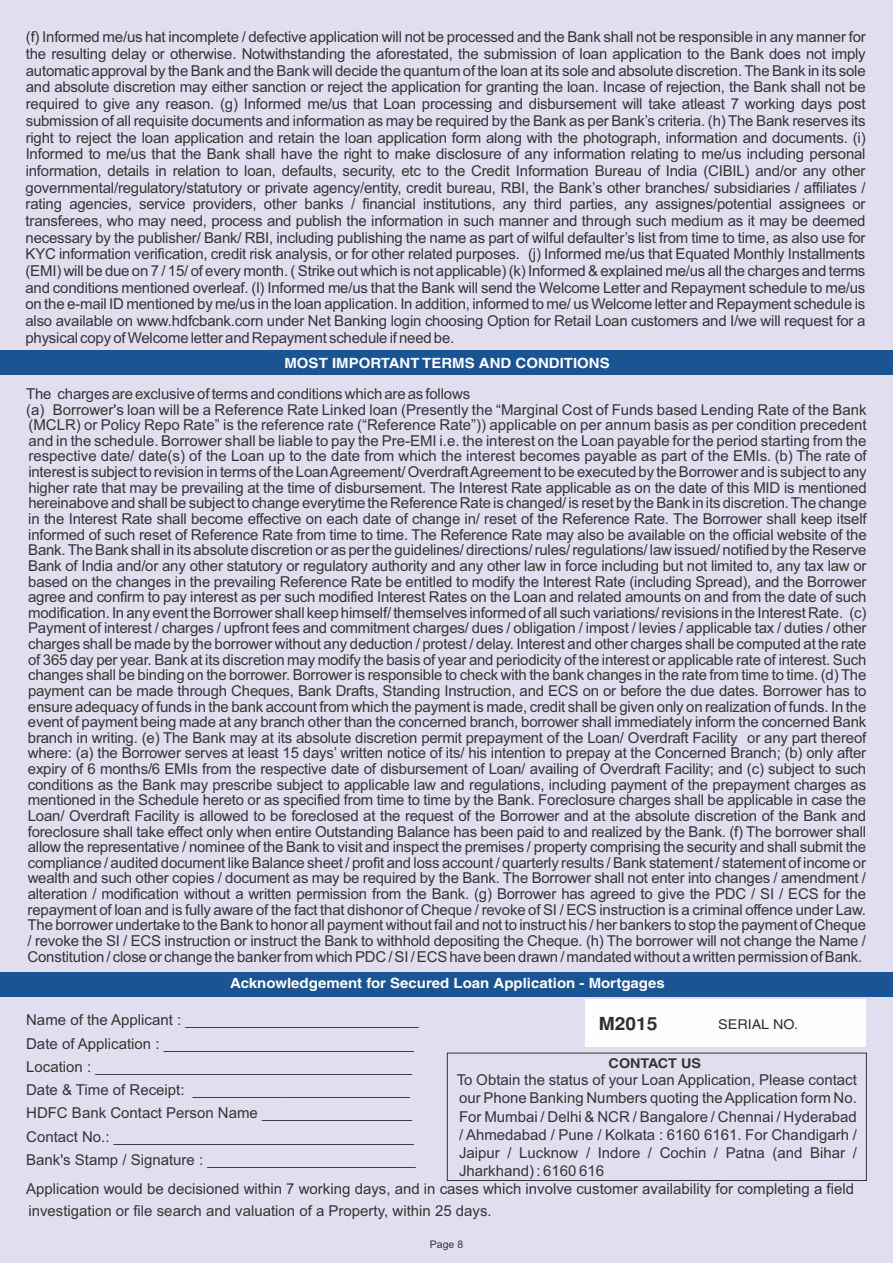
<style>
.page{position:relative;width:893px;height:1263px;background:#fff}
.page>*{position:absolute;margin:0;border:0;box-sizing:border-box;transform-origin:0 0}
.t1{font:700 18px "Helvetica";color:#2e2f2f;scale:1.07 1}
.t2{font:15px/15.6px "Arial";letter-spacing:-.015em;color:#373435}
.t3{font:700 14.1px "Helvetica LT";color:#fefefe;scale:1.07 1}
.t4{font:700 13.5px "Helvetica LT";color:#373435;scale:1.07 1}
.t5{font:13.5px "Helvetica LT";color:#2e2f2f;scale:1.07 1}
.t6{font:10.5px "Arial";color:#373435}
</style>
<div class="page">
<div style="left:0;top:0;width:892px;height:1263px;background:#e0deef"></div>
<div style="left:447px;top:1053px;width:420px;height:128px;border:1px solid #373435"></div>
<div style="left:0;top:351px;width:892px;height:24px;background:#1a5493"></div>
<div style="left:0;top:972px;width:893px;height:25px;background:#1a5493"></div>
<div style="left:585px;top:1000px;width:281px;height:47px;background:#fefefe"></div>
<p class="t2" style="left:25px;top:30px;width:842px;line-height:16.6px;text-align:justify">(f) Informed me/us hat incomplete / defective application will not be processed and the Bank shall not be responsible in any manner for the resulting delay or otherwise. Notwithstanding the aforestated, the submission of loan application to the Bank does not imply automatic approval by the Bank and the Bank will decide the quantum of the loan at its sole and absolute discretion.The Bank in its sole and absolute discretion may either sanction or reject the application for granting the loan. Incase of rejection, the Bank shall not be required to give any reason. (g) Informed me/us that Loan processing and disbursement will take atleast 7 working days post submission of all requisite documents and information as may be required by the Bank as per Bank’s criteria. (h) The Bank reserves its right to reject the loan application and retain the loan application form along with the photograph, information and documents. (i)<br>Informed to me/us that the Bank shall have the right to make disclosure of any information relating to me/us including personal information, details in relation to loan, defaults, security, etc to the Credit Information Bureau of India (CIBIL) and/or any other governmental/regulatory/statutory or private agency/entity, credit bureau, RBI, the Bank’s other branches/ subsidiaries / affiliates / rating agencies, service providers, other banks / financial institutions, any third parties, any assignes/potential assignees or transferees, who may need, process and publish the information in such manner and through such medium as it may be deemed necessary by the publisher/ Bank/ RBI, including publishing the name as part of wilful defaulter’s list from time to time, as also use for KYC information verification, credit risk analysis, or for other related purposes. (j) Informed me/us that Equated Monthly Installments (EMI) will be due on 7 / 15/ of every month. ( Strike out which is not applicable) (k) Informed &amp; explained me/us all the charges and terms and conditions mentioned overleaf. (l) Informed me/us that the Bank will send the Welcome Letter and Repayment schedule to me/us on the e-mail ID mentioned by me/us in the loan application. In addition, informed to me/ us Welcome letter and Repayment schedule is also available on www.hdfcbank.corn under Net Banking login choosing Option for Retail Loan customers and I/we will request for a physical copyofWelcomeletterandRepayment scheduleifneedbe.</p>
<p class="t3" style="left:284px;top:358px;width:305px">MOST IMPORTANT TERMS AND CONDITIONS</p>
<p class="t2" style="left:26px;top:387px;width:842px">The chargesareexclusiveoftermsandconditionswhichareas follows<br>(a) Borrower's loan will be a Reference Rate Linked loan (Presently the “Marginal Cost of Funds based Lending Rate of the Bank (MCLR) or Policy Repo Rate” is the reference rate (“Reference Rate”)) applicable on per annum basis as per condition precedent and in the schedule. Borrower shall be liable to pay the Pre-EMI i.e. the interest on the Loan payable for the period starting from the respective date/ date(s) of the Loan up to the date from which the interest becomes payable as part of the EMIs. (b) The rate of interest is subject to revision in terms of the LoanAgreement/ OverdraftAgreement to be executed by the Borrower and is subject to any higher rate that may be prevailing at the time of disbursement. The Interest Rate applicable as on the date of this MID is mentioned hereinabove and shall be subject to change everytime the Reference Rate is changed/ is reset by the Bank in its discretion.The change in the Interest Rate shall become effective on each date of change in/ reset of the Reference Rate. The Borrower shall keep itself informed of such reset of Reference Rate from time to time. The Reference Rate may also be available on the official website of the Bank.The Bank shall in its absolute discretion or as per the guidelines/ directions/ rules/ regulations/ law issued/ notified by the Reserve Bank of India and/or any other statutory or regulatory authority and any other law in force including but not limited to, any tax law or based on the changes in the prevailing Reference Rate be entitled to modify the Interest Rate (including Spread), and the Borrower agree and confirm to pay interest as per such modified Interest Rates on the Loan and related amounts on and from the date of such modification. In any event the Borrower shall keep himself/ themselves informed of all such variations/ revisions in the Interest Rate. (c)<br>Payment of interest / charges / upfront fees and commitment charges/ dues / obligation / impost / levies / applicable tax / duties / other charges shall be made by the borrower without any deduction / protest / delay. Interest and other charges shall be computed at the rate of 365 day per year. Bank at its discretion may modify the basis of year and periodicity of the interest or applicable rate of interest. Such changes shall be binding on the borrower. Borrower is responsible to check with the bank changes in the rate from time to time. (d) The payment can be made through Cheques, Bank Drafts, Standing Instruction, and ECS on or before the due dates. Borrower has to ensure adequacy of funds in the bank account from which the payment is made, credit shall be given only on realization of funds. In the event of payment being made at any branch other than the concerned branch, borrower shall immediately inform the concerned Bank branch in writing. (e) The Bank may at its absolute discretion permit prepayment of the Loan/ Overdraft Facility or any part thereof where: (a) the Borrower serves at least 15 days’ written notice of its/ his intention to prepay at the Concerned Branch; (b) only after expiry of 6 months/6 EMIs from the respective date of disbursement of Loan/ availing of Overdraft Facility; and (c) subject to such conditions as the Bank may prescribe subject to applicable law and regulations, including payment of the prepayment charges as mentioned in the Schedule hereto or as specified from time to time by the Bank. Foreclosure charges shall be applicable in case the Loan/ Overdraft Facility is allowed to be foreclosed at the request of the Borrower and at the absolute discretion of the Bank and foreclosure shall take effect only when entire Outstanding Balance has been paid to and realized by the Bank. (f) The borrower shall allow the representative / nominee of the Bank to visit and inspect the premises / property comprising the security and shall submit the compliance / audited document like Balance sheet / profit and loss account / quarterly results / Bank statement / statement of income or wealth and such other copies / document as may be required by the Bank. The Borrower shall not enter into changes / amendment / alteration / modification without a written permission from the Bank. (g) Borrower has agreed to give the PDC / SI / ECS for the repayment of loan and is fully aware of the fact that dishonor of Cheque / revoke of SI / ECS instruction is a criminal offence under Law.<br>The borrower undertake to the Bank to honor all payment without fail and not to instruct his / her bankers to stop the payment of Cheque / revoke the SI / ECS instruction or instruct the Bank to withhold depositing the Cheque. (h) The borrower will not change the Name / Constitution/ closeor changethebankerfrom whichPDC/SI/ECShavebeendrawn/mandatedwithoutawrittenpermissionofBank.</p>
<p class="t3" style="left:230px;top:978px;width:408px">Acknowledgement for Secured Loan Application - Mortgages</p>
<p class="t2" style="left:26px;top:1010px;width:394px;line-height:23.2px">Name of the Applicant : ____________________________ Date of Application : ______________________________ Location : ______________________________________ Date &amp; Time of Receipt: __________________________ HDFC Bank Contact Person Name __________________ Contact No.: ____________________________________ Bank's Stamp / Signature : _________________________</p>
<p class="t1" style="left:599px;top:1013px;width:56px">M2015</p>
<p class="t5" style="left:718px;top:1019px;width:76px">SERIAL NO.</p>
<p class="t4" style="left:609px;top:1059px;width:88px">CONTACT US</p>
<p class="t2" style="left:457px;top:1074px;width:402px">To Obtain the status of your Loan Application, Please contact</p>
<p class="t2" style="left:459px;top:1092px;width:399px">our Phone Banking Numbers quoting the Application form No.</p>
<p class="t2" style="left:459px;top:1110px;width:399px">For Mumbai / Delhi &amp; NCR / Bangalore / Chennai / Hyderabad</p>
<p class="t2" style="left:459px;top:1128px;width:399px">/ Ahmedabad / Pune / Kolkata : 6160 6161. For Chandigarh /</p>
<p class="t2" style="left:459px;top:1146px;width:399px">Jaipur / Lucknow / Indore / Cochin / Patna (and Bihar /</p>
<p class="t2" style="left:459px;top:1164px;width:147px">Jharkhand) : 6160 616</p>
<p class="t2" style="left:26px;top:1182px;width:829px">Application would be decisioned within 7 working days, and in cases which involve customer availability for completing a field</p>
<p class="t2" style="left:28px;top:1204px;width:465px">investigation or file search and valuation of a Property, within 25 days.</p>
<p class="t6" style="left:430px;top:1240px;width:35px">Page 8</p>
</div>
